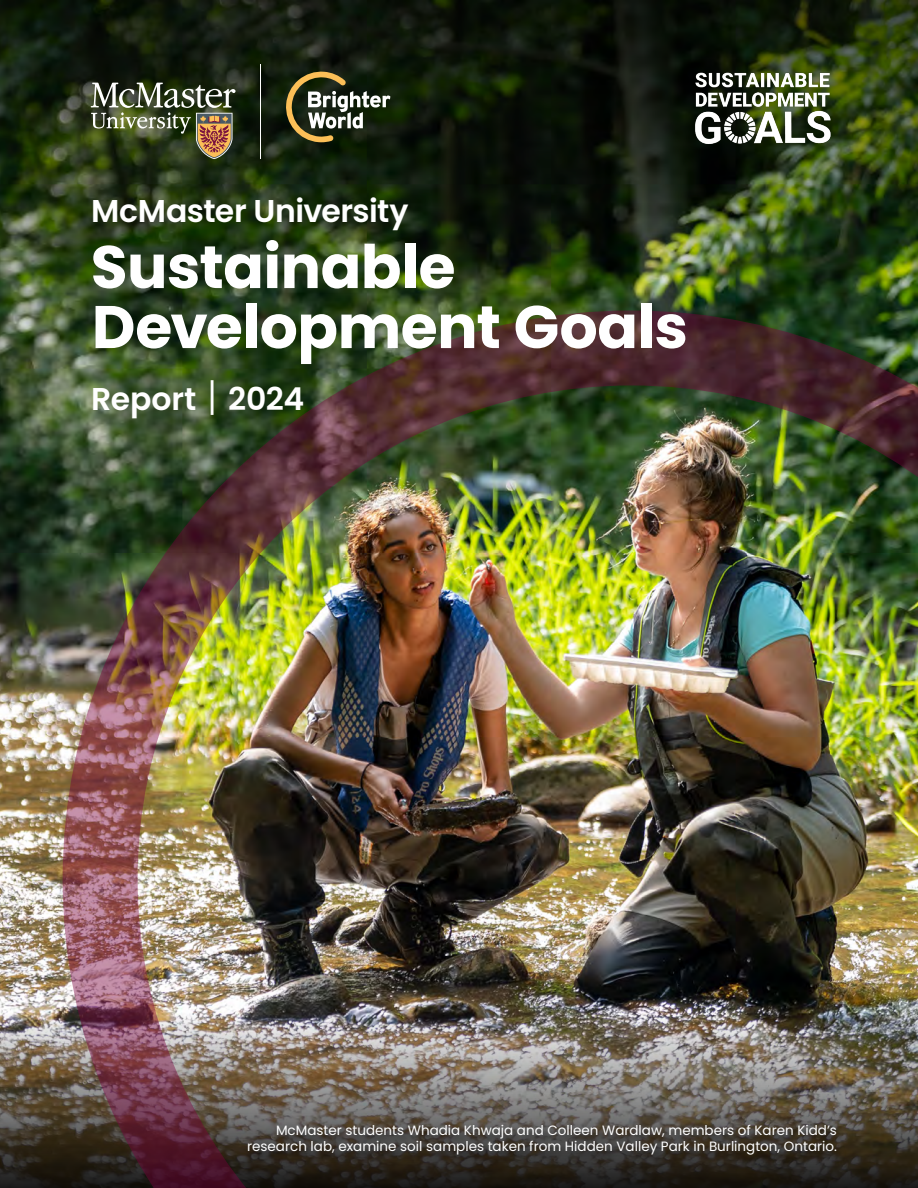
<style>
.page{position:relative;width:918px;height:1188px;background:#fff}
.page>*{position:absolute;margin:0;border:0;box-sizing:border-box;transform-origin:0 0}
.t1{font:700 60px/60px "Poppins";letter-spacing:-.01em;color:#fff}
.t2{font:600 31.5px "Poppins";letter-spacing:-.015em;color:#fff}
.t3{font:13.5px/16.2px "Poppins";color:#fff;text-align:right}
.s1{font-weight:300;font-size:39px}
</style>
<div class="page">
<img style="left:0;top:294px;width:918px;height:718px">
<img style="left:0;top:1012px;width:63px;height:176px">
<svg style="left:0;top:0;width:918px;height:294px;background:#1e2c12"></svg>
<img style="left:690px;top:64px;width:147px;height:87px">
<svg style="left:91px;top:83px;width:145px;height:76px;background:#5d6043"></svg>
<svg style="left:285px;top:71px;width:105px;height:71px;background:#4f523a"></svg>
<hr style="left:260px;top:64px;width:1px;height:94px;background:#fff">
<img style="left:63px;top:310px;width:855px;height:878px">
<div style="left:244px;top:1122px;width:604px;height:45px;background:#000;opacity:.7"></div>
<h2 class="t2" style="left:91px;top:193px;width:319px">McMaster University</h2>
<h1 class="t1" style="left:91px;top:237px;width:599px">Sustainable<br>Development Goals</h1>
<h2 class="t2" style="left:91px;top:380px;width:215px">Report <span class="s1">|</span> 2024</h2>
<p class="t3" style="left:247px;top:1122px;width:591px">McMaster students Whadia Khwaja and Colleen Wardlaw, members of Karen Kidd’s research lab, examine soil samples taken from Hidden Valley Park in Burlington, Ontario.</p>
</div>
